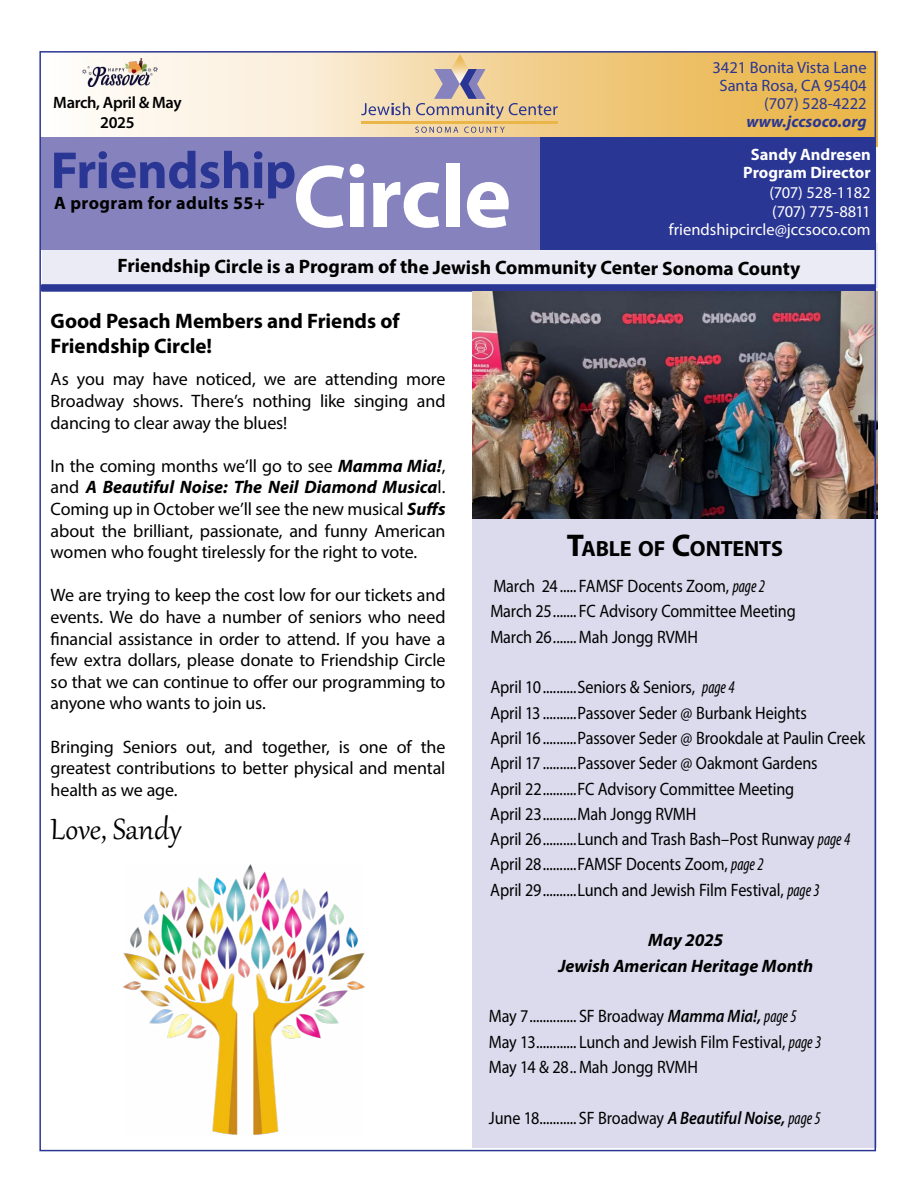
<style>
.page{position:relative;width:918px;height:1188px;background:#fff}
.page>*{position:absolute;margin:0;border:0;box-sizing:border-box;transform-origin:0 0}
.t1{font:700 90px "Myriad Pro";letter-spacing:-.015em;color:#fff}
.t2{font:700 52.5px "Myriad Pro";letter-spacing:-.01em;color:#2a3693}
.t3{font:36px "Gabriola";color:#000}
.t4{font:700 22.05px "Myriad Pro";letter-spacing:-.005em;color:#000}
.t5{font:700 21px/25.2px "Myriad Pro";color:#000}
.t6{font:700 19.5px "Myriad Pro";letter-spacing:-.005em;color:#000}
.t7{font:18px/21.6px "Myriad Pro";letter-spacing:-.01em;color:#000;text-align:justify}
.t8{font:18px/25.3px "Myriad Pro";letter-spacing:-.01em;color:#000;scale:.9 1}
.t9{font:italic 700 18px/25.3px "Myriad Pro";color:#000;text-align:center}
.t10{font:700 18px "Myriad Pro";letter-spacing:.025em;color:#000}
.t11{font:16.5px/18px "Myriad Pro";color:#2a3693;text-align:right}
.t12{font:700 16.5px/18px "Myriad Pro";color:#fff;text-align:center}
.t13{font:16.5px "Myriad Pro";color:#fff}
.t14{font:16.5px/19.8px "Myriad Pro";letter-spacing:-.02em;color:#fff}
.t15{font:600 16.5px/19.8px "Myriad Pro";letter-spacing:-.02em;color:#000;text-align:center}
.t16{font:italic 700 16.5px "Myriad Pro";color:#2a3693}
.s1{font-weight:700;font-style:italic}
.s2{font-size:31.5px}
.s3{font-style:italic;font-stretch:condensed}
.s4{font-weight:600;font-style:italic}
</style>
<div class="page">
<svg style="left:82px;top:51px;width:796px;height:95px;background:#eed29d"></svg>
<div style="left:42px;top:243px;width:836px;height:45px;background:#ebebf5"></div>
<div style="left:40px;top:137px;width:515px;height:112px;background:#8582be"></div>
<div style="left:540px;top:137px;width:336px;height:112px;background:#2a3693"></div>
<svg style="left:361px;top:103px;width:49px;height:12px"></svg>
<svg style="left:416px;top:54px;width:142px;height:67px;background:#dbc19c"></svg>
<svg style="left:415px;top:127px;width:43px;height:6px"></svg>
<svg style="left:464px;top:127px;width:41px;height:6px"></svg>
<hr style="left:362px;top:121px;width:196px;height:3px;background:#eab649">
<svg style="left:42px;top:284px;width:831px;height:8px;background:#343f93"></svg>
<div style="left:472px;top:517px;width:406px;height:631px;background:#dcdbee"></div>
<img style="left:83px;top:58px;width:74px;height:28px">
<img style="left:472px;top:292px;width:406px;height:226px">
<img style="left:124px;top:864px;width:240px;height:270px">
<p class="t15" style="left:53px;top:92px;width:130px">March, April &amp; May<br>2025</p>
<h2 class="t2" style="left:51px;top:136px;width:247px">Friendship</h2>
<p class="t10" style="left:54px;top:191px;width:212px">A program for adults 55+</p>
<h1 class="t1" style="left:293px;top:138px;width:220px">Circle</h1>
<p class="t11" style="left:712px;top:58px;width:156px">3421 Bonita Vista Lane<br>Santa Rosa, CA 95404 (707) 528-4222</p>
<p class="t16" style="left:746px;top:111px;width:122px">www.jccsoco.org</p>
<p class="t12" style="left:743px;top:145px;width:129px">Sandy Andresen<br>Program Director</p>
<p class="t14" style="left:769px;top:182px;width:103px">(707) 528-1182 (707) 775-8811</p>
<p class="t13" style="left:669px;top:220px;width:203px">friendshipcircle@jccsoco.com</p>
<p class="t6" style="left:118px;top:254px;width:684px">Friendship Circle is a Program of the Jewish Community Center Sonoma County</p>
<p class="t5" style="left:51px;top:307px;width:351px">Good Pesach Members and Friends of<br>Friendship Circle!</p>
<p class="t7" style="left:51px;top:368px;width:396px">As you may have noticed, we are attending more Broadway shows. There’s nothing like singing and dancing to clear away the blues!</p>
<p class="t7" style="left:51px;top:455px;width:396px">In the coming months we’ll go to see <span class="s1">Mamma Mia!</span>, and <span class="s1">A Beautiful Noise: The Neil Diamond Musica</span>l.<br>Coming up in October we’ll see the new musical <span class="s1">Suffs </span>about the brilliant, passionate, and funny American women who fought tirelessly for the right to vote.</p>
<p class="t7" style="left:51px;top:584px;width:396px">We are trying to keep the cost low for our tickets and events. We do have a number of seniors who need financial assistance in order to attend. If you have a few extra dollars, please donate to Friendship Circle so that we can continue to offer our programming to anyone who wants to join us.</p>
<p class="t7" style="left:51px;top:735px;width:396px">Bringing Seniors out, and together, is one of the greatest contributions to better physical and mental health as we age.</p>
<h3 class="t3" style="left:51px;top:805px;width:132px">Love, Sandy</h3>
<p class="t4" style="left:567px;top:534px;width:218px"><span class="s2">T</span>ABLE OF <span class="s2">C</span>ONTENTS</p>
<p class="t8" style="left:490px;top:573px;width:341px">March 24..... FAMSF Docents Zoom, <span class="s3">page 2<br></span>March 25....... FC Advisory Committee Meeting<br>March 26....... Mah Jongg RVMH</p>
<p class="t8" style="left:490px;top:674px;width:418px">April 10..........Seniors &amp; Seniors, <span class="s3">page 4<br></span>April 13 ..........Passover Seder @ Burbank Heights<br>April 16..........Passover Seder @ Brookdale at Paulin Creek April 17 ..........Passover Seder @ Oakmont Gardens<br>April 22..........FC Advisory Committee Meeting<br>April 23..........Mah Jongg RVMH<br>April 26..........Lunch and Trash Bash–Post Runway <span class="s3">page 4<br></span>April 28..........FAMSF Docents Zoom, <span class="s3">page 2<br></span>April 29..........Lunch and Jewish Film Festival, <span class="s3">page 3</span></p>
<p class="t9" style="left:558px;top:927px;width:256px">May 2025<br>Jewish American Heritage Month</p>
<p class="t8" style="left:489px;top:1003px;width:371px">May 7.............. SF Broadway <span class="s4">Mamma Mia!,</span> <span class="s3">page 5<br></span>May 13............ Lunch and Jewish Film Festival, <span class="s3">page 3<br></span>May 14 &amp; 28.. Mah Jongg RVMH</p>
<p class="t8" style="left:489px;top:1105px;width:370px">June 18........... SF Broadway <span class="s4">A Beautiful Noise,</span> <span class="s3">page 5</span></p>
</div>
